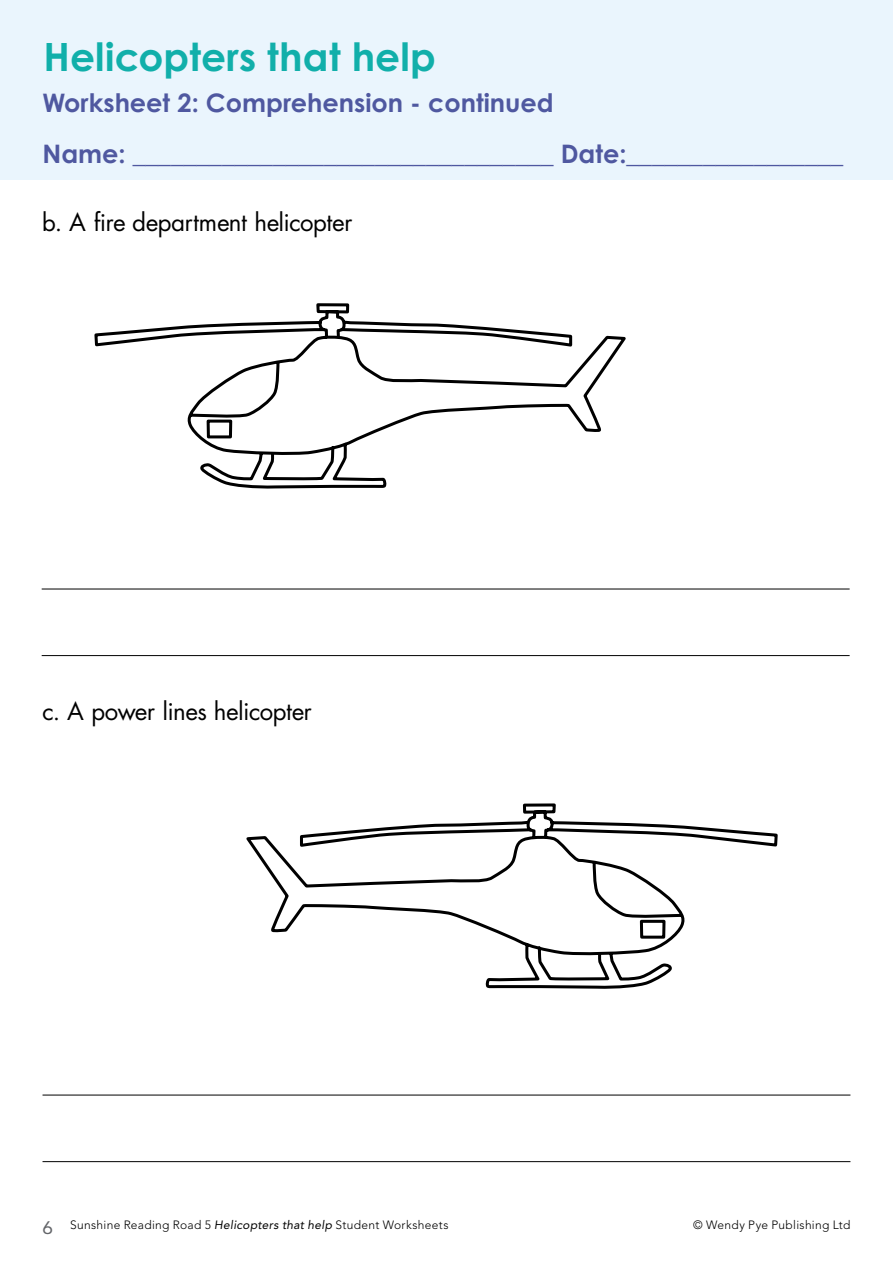
<style>
.page{position:relative;width:893px;height:1263px;background:#fff}
.page>*{position:absolute;margin:0;border:0;box-sizing:border-box;transform-origin:0 0}
.t1{font:700 39px "Century Gothic Pro";color:#11afaa}
.t2{font:700 25.5px/51px "Century Gothic Pro";color:#4f58a0}
.t3{font:24px "US Asunshine";letter-spacing:-.005em;color:#000}
.t4{font:18px "Avenir LT Std";color:#636569;scale:1.05 1}
.t5{font:300 12px "Avenir LT Std";letter-spacing:.025em;color:#000}
.s1{font-weight:400;font-style:italic}
</style>
<div class="page">
<div style="left:0;top:0;width:893px;height:179px;background:#eaf5fd"></div>
<svg style="left:94px;top:303px;width:532px;height:185px"></svg>
<svg style="left:246px;top:803px;width:532px;height:186px"></svg>
<hr style="left:43px;top:1161px;width:807px;height:1px;background:#000">
<hr style="left:43px;top:1095px;width:807px;height:1px;background:#000">
<hr style="left:42px;top:655px;width:808px;height:1px;background:#000">
<hr style="left:42px;top:589px;width:808px;height:1px;background:#000">
<h1 class="t1" style="left:43px;top:33px;width:394px">Helicopters that help</h1>
<p class="t2" style="left:43px;top:77px;width:802px">Worksheet 2: Comprehension - continued<br>Name: _________________________________ Date:_________________</p>
<p class="t3" style="left:43px;top:206px;width:312px">b. A fire department helicopter</p>
<p class="t3" style="left:43px;top:695px;width:271px">c. A power lines helicopter</p>
<p class="t4" style="left:43px;top:1217px;width:12px">6</p>
<p class="t5" style="left:70px;top:1218px;width:380px">Sunshine Reading Road 5 <span class="s1">Helicopters that help</span> Student Worksheets</p>
<p class="t5" style="left:693px;top:1218px;width:159px">© Wendy Pye Publishing Ltd</p>
</div>
